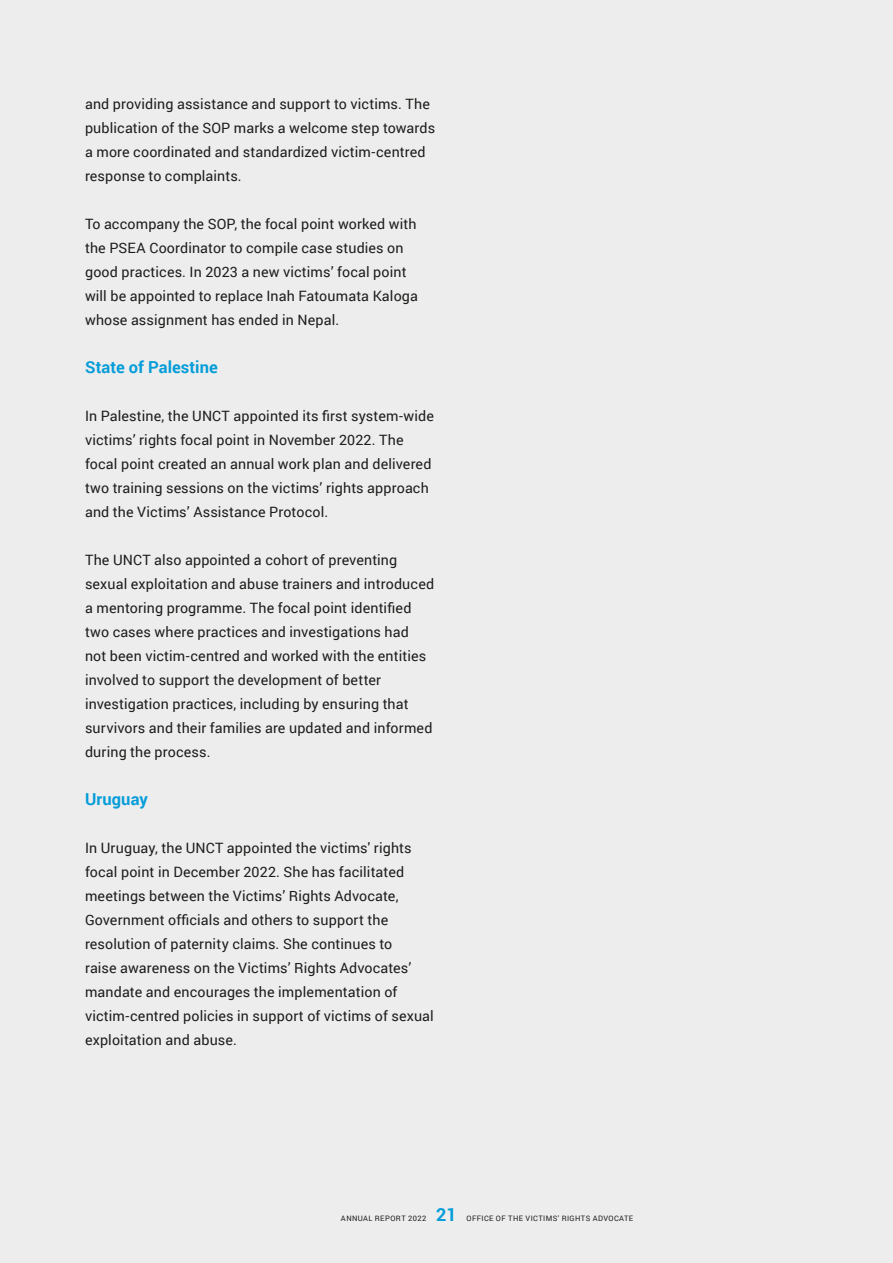
<style>
.page{position:relative;width:893px;height:1263px;background:#ededed}
.page>*{position:absolute;margin:0;border:0;box-sizing:border-box;transform-origin:0 0}
.t1{font:700 18px "Roboto";color:#059dd9}
.H2_subtitles_blue{font:700 16.5px "Roboto";letter-spacing:.005em;color:#059dd9}
.BASE{font:14.25px/24px "Roboto";letter-spacing:.01em;color:#1d1d1b}
.t2{font:7.5px "Roboto";letter-spacing:.055em;color:#1d1d1b}
</style>
<div class="page">
<p class="BASE" style="left:85px;top:91px;width:352px">and providing assistance and support to victims. The publication of the SOP marks a welcome step towards a more coordinated and standardized victim-centred response to complaints.</p>
<p class="BASE" style="left:85px;top:211px;width:334px">To accompany the SOP, the focal point worked with the PSEA Coordinator to compile case studies on good practices. In 2023 a new victims’ focal point will be appointed to replace Inah Fatoumata Kaloga whose assignment has ended in Nepal.</p>
<p class="H2_subtitles_blue" style="left:85px;top:356px;width:134px">State of Palestine</p>
<p class="BASE" style="left:85px;top:403px;width:350px">In Palestine, the UNCT appointed its first system-wide victims’ rights focal point in November 2022. The focal point created an annual work plan and delivered two training sessions on the victims’ rights approach and the Victims’ Assistance Protocol.</p>
<p class="BASE" style="left:85px;top:547px;width:351px">The UNCT also appointed a cohort of preventing sexual exploitation and abuse trainers and introduced a mentoring programme. The focal point identified two cases where practices and investigations had<br>not been victim-centred and worked with the entities involved to support the development of better investigation practices, including by ensuring that survivors and their families are updated and informed during the process.</p>
<p class="H2_subtitles_blue" style="left:85px;top:788px;width:64px">Uruguay</p>
<p class="BASE" style="left:85px;top:835px;width:350px">In Uruguay, the UNCT appointed the victims' rights focal point in December 2022. She has facilitated meetings between the Victims’ Rights Advocate, Government officials and others to support the resolution of paternity claims. She continues to<br>raise awareness on the Victims’ Rights Advocates’ mandate and encourages the implementation of victim-centred policies in support of victims of sexual exploitation and abuse.</p>
<p class="t2" style="left:341px;top:1213px;width:87px">ANNUAL REPORT 2022</p>
<p class="t1" style="left:436px;top:1202px;width:22px">21</p>
<p class="t2" style="left:466px;top:1213px;width:168px">OFFICE OF THE VICTIMS’ RIGHTS ADVOCATE</p>
</div>
